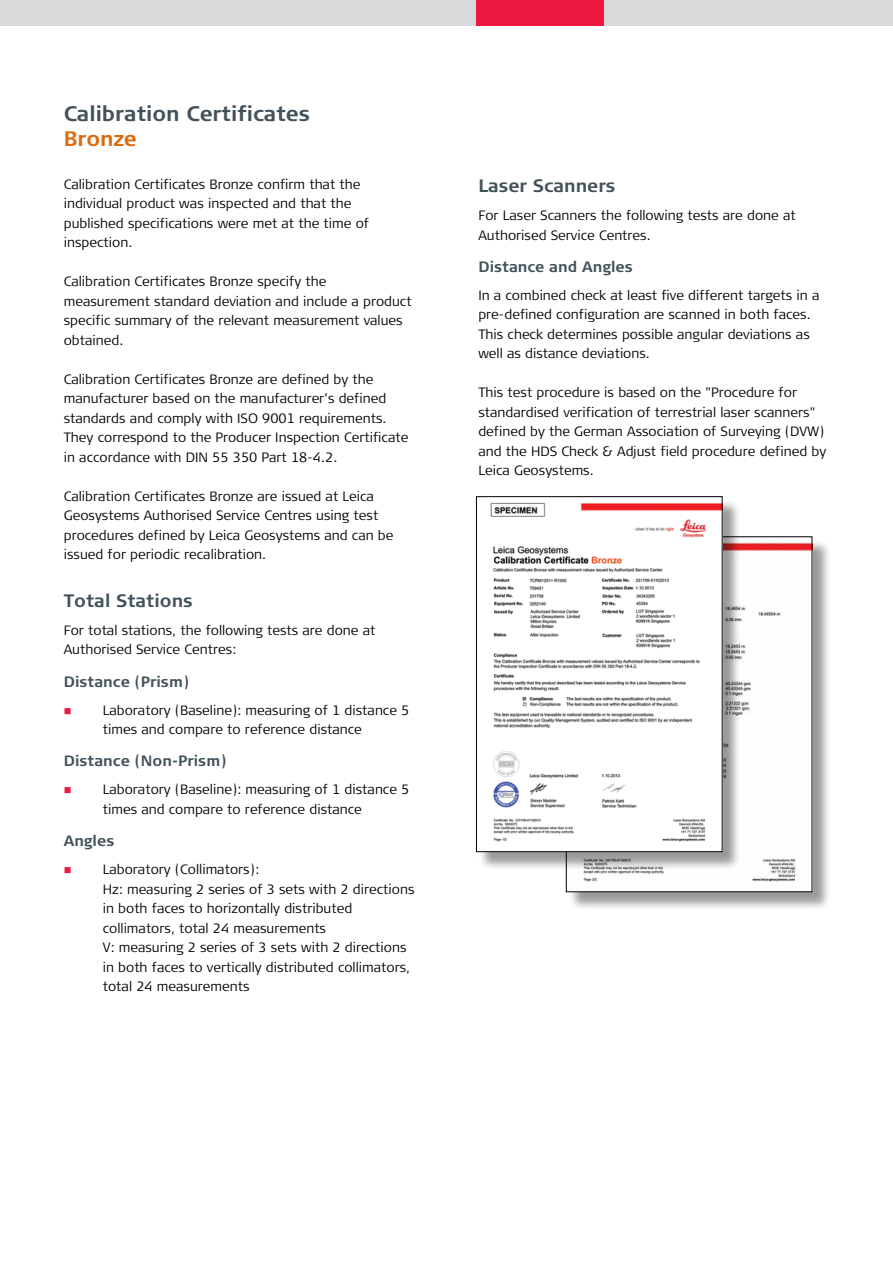
<style>
.page{position:relative;width:893px;height:1263px;background:#fff}
.page>*{position:absolute;margin:0;border:0;box-sizing:border-box;transform-origin:0 0}
.t1{font:700 21px "Signa Column";color:#43525a}
.t2{font:700 21px "Signa Column";color:#dc6b0f}
.t3{font:700 18px "Signa Column";color:#43525a}
.t4{font:700 15px "Signa Column";color:#43525a}
.t5{font:300 13.5px/19.5px "Signa Column";color:#000}
</style>
<div class="page">
<div style="left:0;top:0;width:893px;height:26px;background:#d7d9da"></div>
<div style="left:476px;top:0;width:128px;height:26px;background:#ed1941"></div>
<div style="left:568px;top:539px;width:263px;height:371px;background:#000;opacity:.4"></div>
<img style="left:568px;top:539px;width:242px;height:351px">
<div style="left:478px;top:499px;width:263px;height:371px;background:#000;opacity:.4"></div>
<img style="left:478px;top:499px;width:242px;height:351px">
<div style="left:476px;top:496px;width:246px;height:356px;border:1px solid #000"></div>
<h1 class="t1" style="left:64px;top:100px;width:248px">Calibration Certificates</h1>
<h1 class="t2" style="left:64px;top:125px;width:74px">Bronze</h1>
<p class="t5" style="left:64px;top:175px;width:307px">Calibration Certificates Bronze confirm that the individual product was inspected and that the published specifications were met at the time of inspection.</p>
<p class="t5" style="left:64px;top:272px;width:349px">Calibration Certificates Bronze specify the measurement standard deviation and include a product specific summary of the relevant measurement values obtained.</p>
<p class="t5" style="left:64px;top:369px;width:346px">Calibration Certificates Bronze are defined by the manufacturer based on the manufacturer’s defined standards and comply with ISO 9001 requirements.<br>They correspond to the Producer Inspection Certificate in accordance with DIN 55 350 Part 18-4.2.</p>
<p class="t5" style="left:64px;top:486px;width:331px">Calibration Certificates Bronze are issued at Leica Geosystems Authorised Service Centres using test procedures defined by Leica Geosystems and can be issued for periodic recalibration.</p>
<h2 class="t3" style="left:64px;top:589px;width:131px">Total Stations</h2>
<p class="t5" style="left:64px;top:621px;width:313px">For total stations, the following tests are done at<br>Authorised Service Centres:</p>
<p class="t4" style="left:64px;top:672px;width:127px">Distance (Prism)</p>
<p class="t5" style="left:103px;top:700px;width:308px">Laboratory (Baseline): measuring of 1 distance 5 times and compare to reference distance</p>
<p class="t4" style="left:64px;top:751px;width:164px">Distance (Non-Prism)</p>
<p class="t5" style="left:103px;top:780px;width:308px">Laboratory (Baseline): measuring of 1 distance 5 times and compare to reference distance</p>
<p class="t4" style="left:64px;top:831px;width:52px">Angles</p>
<p class="t5" style="left:103px;top:860px;width:313px">Laboratory (Collimators):<br>Hz: measuring 2 series of 3 sets with 2 directions in both faces to horizontally distributed collimators, total 24 measurements<br>V: measuring 2 series of 3 sets with 2 directions in both faces to vertically distributed collimators, total 24 measurements</p>
<h2 class="t3" style="left:478px;top:174px;width:139px">Laser Scanners</h2>
<p class="t5" style="left:478px;top:206px;width:319px">For Laser Scanners the following tests are done at<br>Authorised Service Centres.</p>
<p class="t4" style="left:478px;top:257px;width:156px">Distance and Angles</p>
<p class="t5" style="left:478px;top:286px;width:343px">In a combined check at least five different targets in a pre-defined configuration are scanned in both faces.<br>This check determines possible angular deviations as well as distance deviations.</p>
<p class="t5" style="left:478px;top:383px;width:349px">This test procedure is based on the "Procedure for standardised verification of terrestrial laser scanners" defined by the German Association of Surveying (DVW) and the HDS Check &amp; Adjust field procedure defined by Leica Geosystems.</p>
</div>
